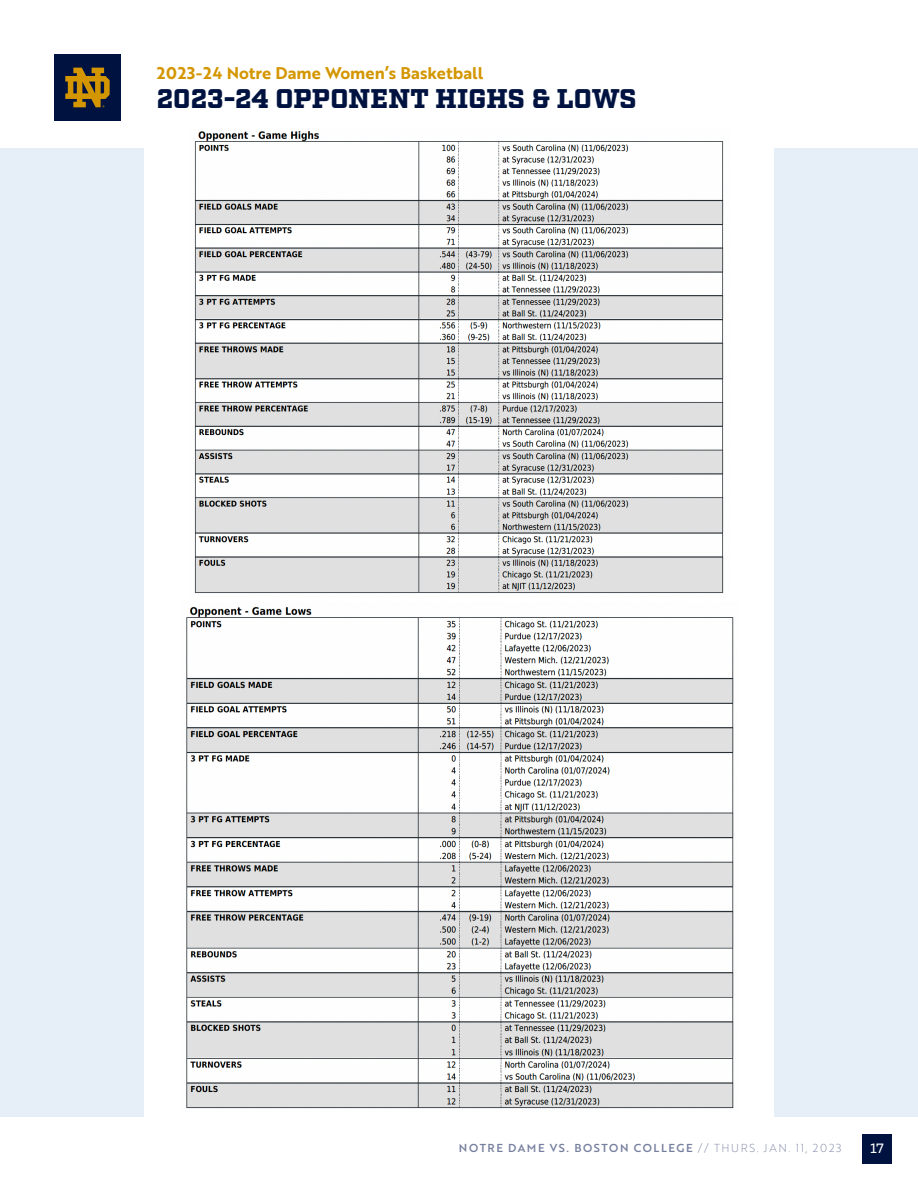
<style>
.page{position:relative;width:918px;height:1188px;background:#fff}
.page>*{position:absolute;margin:0;border:0;box-sizing:border-box;transform-origin:0 0}
.t1{font:900 27px "Factoria";color:#001340}
.t2{font:16.5px "Brother 1816 Bold";color:#d49600}
.t3{font:500 13.5px "Factoria";color:#fff}
.t4{font:11.25px "Brother 1816 Medium";letter-spacing:.14em;color:#767f9e}
.s1{font-family:"Brother 1816 Thin"}
</style>
<div class="page">
<div style="left:863px;top:1134px;width:29px;height:29px;background:#001340"></div>
<div style="left:54px;top:54px;width:67px;height:67px;background:#001340"></div>
<svg style="left:65px;top:68px;width:45px;height:39px"></svg>
<div style="left:0;top:148px;width:144px;height:969px;background:#e6eef7"></div>
<div style="left:774px;top:148px;width:144px;height:969px;background:#e6eef7"></div>
<img style="left:194px;top:131px;width:530px;height:462px">
<img style="left:186px;top:606px;width:548px;height:503px">
<h2 class="t2" style="left:157px;top:60px;width:328px">2023-24 Notre Dame Women’s Basketball</h2>
<p class="t1" style="left:157px;top:83px;width:481px">2023-24 OPPONENT HIGHS &amp; LOWS</p>
<p class="t4" style="left:459px;top:1140px;width:384px">NOTRE DAME VS. BOSTON COLLEGE <span class="s1">// THURS. JAN. 11, 2023</span></p>
<p class="t3" style="left:870px;top:1140px;width:15px">17</p>
</div>
